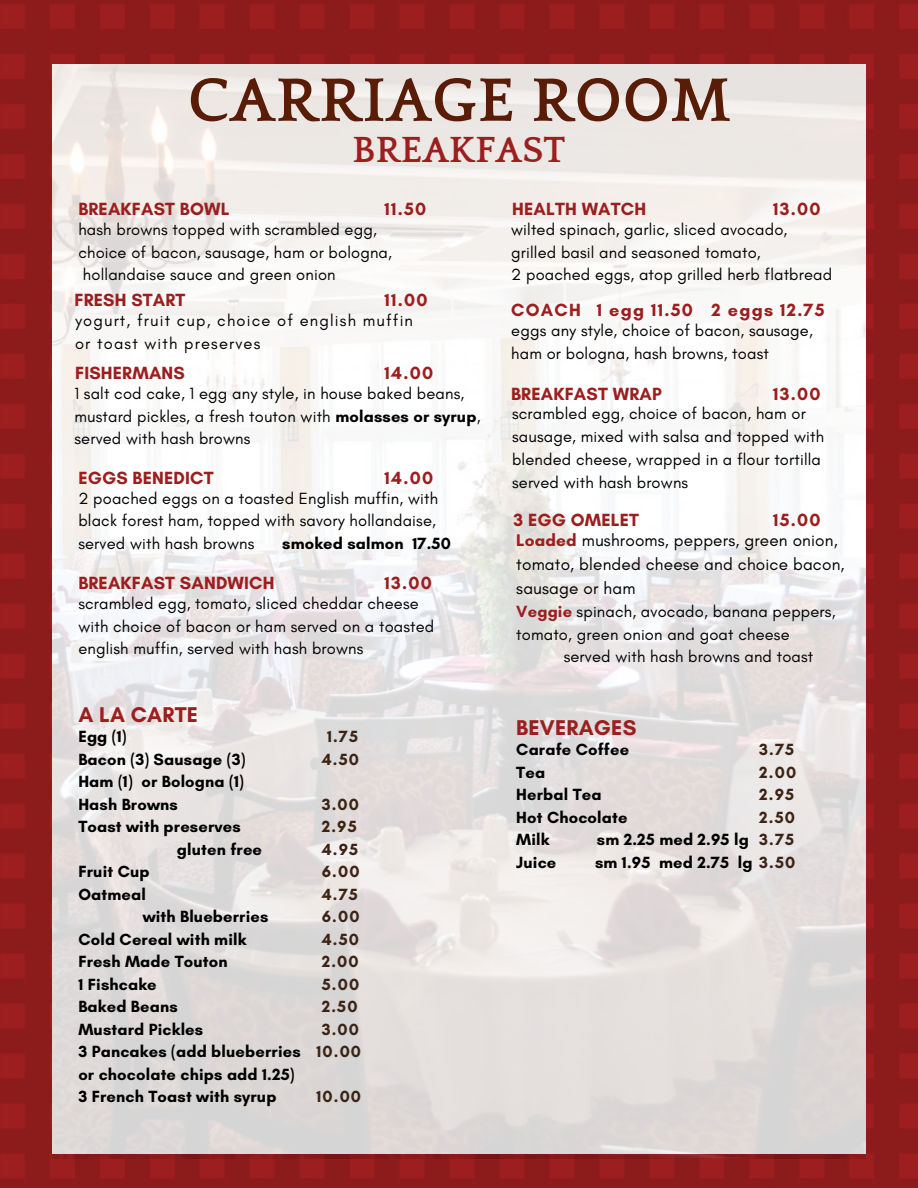
<style>
.page{position:relative;width:918px;height:1188px;background:#fff}
.page>*{position:absolute;margin:0;border:0;box-sizing:border-box;transform-origin:0 0}
.t1{font:700 64.2px "Quattrocento";letter-spacing:.01em;color:#591c07}
.t2{font:700 37.35px "Quattrocento";letter-spacing:.01em;color:#9c1e1e}
.t3{font:700 21.75px "Glacial Indifference";letter-spacing:.01em;color:#9c1e1e}
.t4{font:700 18px "Glacial Indifference";letter-spacing:.01em;color:#9c1e1e}
.t5{font:700 18px "Glacial Indifference";letter-spacing:.07em;color:#9c1e1e}
.t6{font:17.1px/23.7px "Glacial Indifference";letter-spacing:.01em;color:#000}
.t7{font:16.5px/22.5px "Glacial Indifference";letter-spacing:.01em;color:#000}
.t8{font:700 16.5px/22.5px "Glacial Indifference";letter-spacing:.01em;color:#000}
.t9{font:700 16.5px/22.5px "Glacial Indifference";letter-spacing:.07em;color:#3c2415;text-align:center}
.t10{font:16.5px/22.5px "Glacial Indifference";letter-spacing:.07em;color:#000}
.s1{font-weight:700}
.s2{font-weight:700;color:#9c1e1e}
.s3{color:#3c2415}
</style>
<div class="page">
<img style="left:0;top:0;width:918px;height:1188px">
<img style="left:53px;top:64px;width:812px;height:1095px">
<h1 class="t1" style="left:188px;top:66px;width:545px">CARRIAGE ROOM</h1>
<h2 class="t2" style="left:352px;top:130px;width:215px">BREAKFAST</h2>
<p class="t4" style="left:385px;top:198px;width:43px">11.50</p>
<p class="t7" style="left:78px;top:218px;width:315px">hash browns topped with scrambled egg, choice of bacon, sausage, ham or bologna, hollandaise sauce and green onion</p>
<p class="t4" style="left:78px;top:198px;width:153px">BREAKFAST BOWL</p>
<p class="t4" style="left:74px;top:289px;width:113px">FRESH START</p>
<p class="t10" style="left:75px;top:309px;width:339px">yogurt, fruit cup, choice of english muffin or toast with preserves</p>
<p class="t4" style="left:385px;top:289px;width:45px">11.00</p>
<p class="t4" style="left:75px;top:362px;width:111px">FISHERMANS</p>
<p class="t4" style="left:385px;top:362px;width:50px">14.00</p>
<p class="t7" style="left:74px;top:382px;width:408px">1 salt cod cake, 1 egg any style, in house baked beans, mustard pickles, a fresh touton with <span class="s1">molasses or syrup</span>, served with hash browns</p>
<p class="t4" style="left:78px;top:467px;width:137px">EGGS BENEDICT</p>
<p class="t4" style="left:385px;top:467px;width:50px">14.00</p>
<p class="t7" style="left:78px;top:487px;width:361px">2 poached eggs on a toasted English muffin, with black forest ham, topped with savory hollandaise, served with hash browns</p>
<p class="t8" style="left:282px;top:532px;width:170px">smoked salmon 17.50</p>
<p class="t4" style="left:78px;top:572px;width:198px">BREAKFAST SANDWICH</p>
<p class="t7" style="left:78px;top:592px;width:358px">scrambled egg, tomato, sliced cheddar cheese with choice of bacon or ham served on a toasted english muffin, served with hash browns</p>
<p class="t4" style="left:385px;top:572px;width:49px">13.00</p>
<h3 class="t3" style="left:78px;top:701px;width:121px">A LA CARTE</h3>
<p class="t8" style="left:78px;top:725px;width:50px">Egg (1)</p>
<p class="t8" style="left:78px;top:748px;width:169px">Bacon (3) Sausage (3)</p>
<p class="t8" style="left:78px;top:770px;width:167px">Ham (1) or Bologna (1)</p>
<p class="t8" style="left:78px;top:793px;width:101px">Hash Browns</p>
<p class="t8" style="left:78px;top:815px;width:164px">Toast with preserves</p>
<p class="t8" style="left:177px;top:838px;width:87px">gluten free</p>
<p class="t8" style="left:78px;top:860px;width:73px">Fruit Cup</p>
<p class="t8" style="left:78px;top:883px;width:69px">Oatmeal</p>
<p class="t8" style="left:143px;top:905px;width:127px">with Blueberries</p>
<p class="t8" style="left:78px;top:928px;width:170px">Cold Cereal with milk</p>
<p class="t8" style="left:78px;top:950px;width:151px">Fresh Made Touton</p>
<p class="t8" style="left:78px;top:973px;width:80px">1 Fishcake</p>
<p class="t8" style="left:78px;top:995px;width:101px">Baked Beans</p>
<p class="t8" style="left:78px;top:1018px;width:126px">Mustard Pickles</p>
<p class="t8" style="left:78px;top:1040px;width:224px">3 Pancakes (add blueberries</p>
<p class="t8" style="left:78px;top:1063px;width:218px">or chocolate chips add 1.25)</p>
<p class="t8" style="left:78px;top:1085px;width:200px">3 French Toast with syrup</p>
<p class="t9" style="left:322px;top:725px;width:39px">1.75<br>4.50</p>
<p class="t9" style="left:317px;top:793px;width:46px">3.00<br>2.95<br>4.95<br>6.00<br>4.75<br>6.00<br>4.50<br>2.00<br>5.00<br>2.50<br>3.00<br>10.00</p>
<p class="t9" style="left:317px;top:1085px;width:46px">10.00</p>
<p class="t4" style="left:512px;top:198px;width:136px">HEALTH WATCH</p>
<p class="t7" style="left:511px;top:218px;width:323px">wilted spinach, garlic, sliced avocado, grilled basil and seasoned tomato,<br>2 poached eggs, atop grilled herb flatbread</p>
<p class="t4" style="left:773px;top:198px;width:49px">13.00</p>
<p class="t5" style="left:511px;top:299px;width:315px">COACH 1 egg 11.50 2 eggs 12.75</p>
<p class="t7" style="left:511px;top:319px;width:303px">eggs any style, choice of bacon, sausage, ham or bologna, hash browns, toast</p>
<p class="t4" style="left:511px;top:382px;width:152px">BREAKFAST WRAP</p>
<p class="t4" style="left:773px;top:382px;width:49px">13.00</p>
<p class="t7" style="left:512px;top:402px;width:314px;line-height:23px">scrambled egg, choice of bacon, ham or sausage, mixed with salsa and topped with blended cheese, wrapped in a flour tortilla served with hash browns</p>
<p class="t4" style="left:773px;top:509px;width:49px">15.00</p>
<p class="t4" style="left:513px;top:509px;width:127px">3 EGG OMELET</p>
<p class="t6" style="left:516px;top:529px;width:330px"><span class="s2">Loaded</span> mushrooms, peppers, green onion, tomato, blended cheese and choice bacon, sausage or ham</p>
<p class="t7" style="left:516px;top:600px;width:321px"><span class="s2">Veggie</span> spinach, avocado, banana peppers, tomato, green onion and goat cheese</p>
<p class="t7" style="left:564px;top:645px;width:251px">served with hash browns and toast</p>
<h3 class="t3" style="left:516px;top:714px;width:122px">BEVERAGES</h3>
<p class="t8" style="left:516px;top:738px;width:114px">Carafe Coffee<br>Tea<br>Herbal Tea<br>Hot Chocolate<br>Milk</p>
<p class="t8" style="left:597px;top:828px;width:153px">sm 2.25 med 2.95 lg</p>
<p class="t9" style="left:759px;top:738px;width:38px;text-align:justify">3.75<br>2.00<br>2.95<br>2.50<br>3.75</p>
<p class="t8" style="left:516px;top:851px;width:42px">Juice</p>
<p class="t8" style="left:595px;top:851px;width:202px">sm 1.95 med 2.75 lg <span class="s3">3.50</span></p>
</div>
